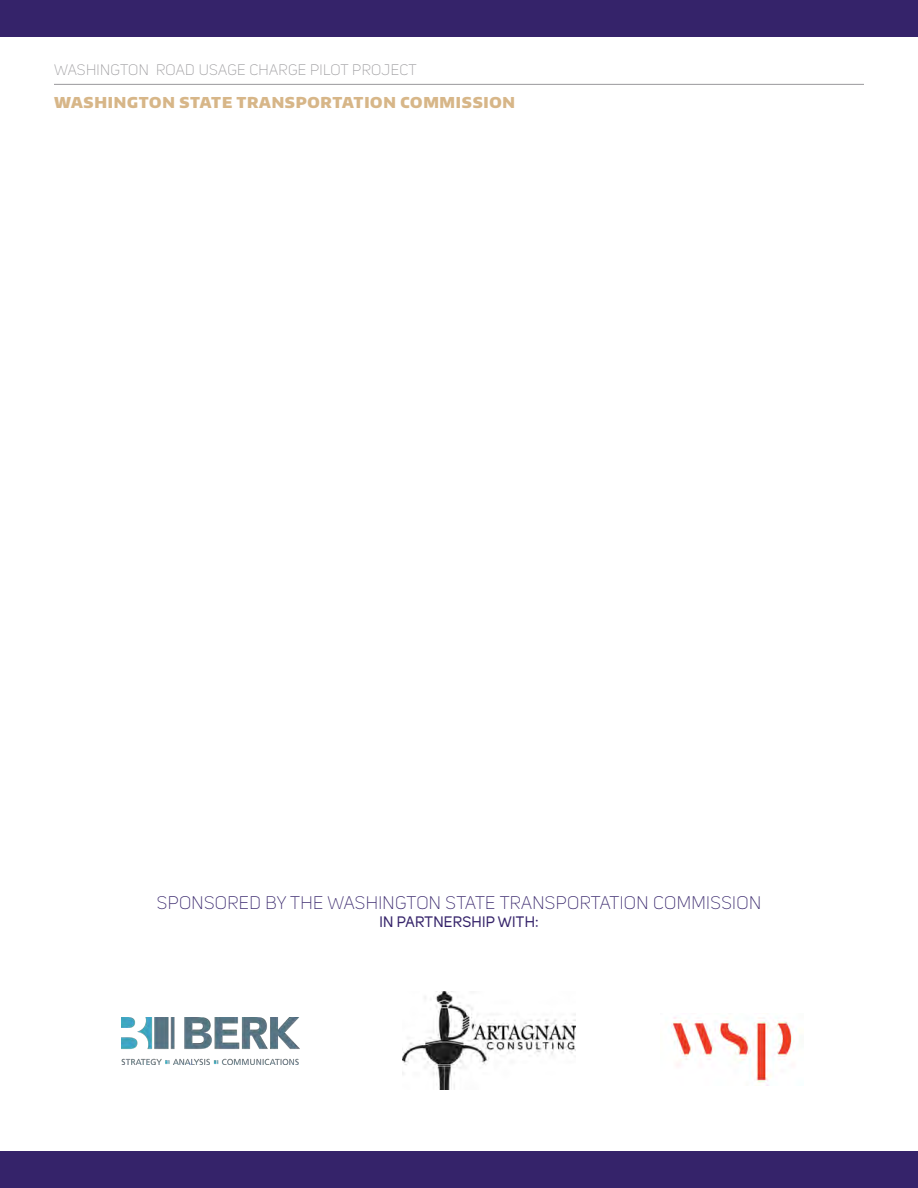
<style>
.page{position:relative;width:918px;height:1188px;background:#fff}
.page>*{position:absolute;margin:0;border:0;box-sizing:border-box;transform-origin:0 0}
.t1{font:300 18px "Uni Sans";letter-spacing:.02em;color:#35236a}
.t2{font:900 15px "Encode Sans Normal";letter-spacing:.05em;color:#d7b688}
.t3{font:300 15px "Uni Sans";letter-spacing:.02em;color:#99989b}
.t4{font:15px "Uni Sans";letter-spacing:.02em;color:#35236a}
</style>
<div class="page">
<div style="left:0;top:0;width:918px;height:36px;background:#35236a"></div>
<hr style="left:54px;top:84px;width:810px;height:1px;background:#99989b">
<div style="left:0;top:1152px;width:918px;height:36px;background:#35236a"></div>
<img style="left:122px;top:1018px;width:178px;height:46px">
<img style="left:402px;top:992px;width:174px;height:98px">
<img style="left:671px;top:1017px;width:123px;height:68px">
<p class="t3" style="left:54px;top:61px;width:364px">WASHINGTON ROAD USAGE CHARGE PILOT PROJECT</p>
<p class="t2" style="left:54px;top:93px;width:463px">WASHINGTON STATE TRANSPORTATION COMMISSION</p>
<p class="t1" style="left:157px;top:893px;width:606px">SPONSORED BY THE WASHINGTON STATE TRANSPORTATION COMMISSION</p>
<p class="t4" style="left:379px;top:913px;width:161px">IN PARTNERSHIP WITH:</p>
</div>
